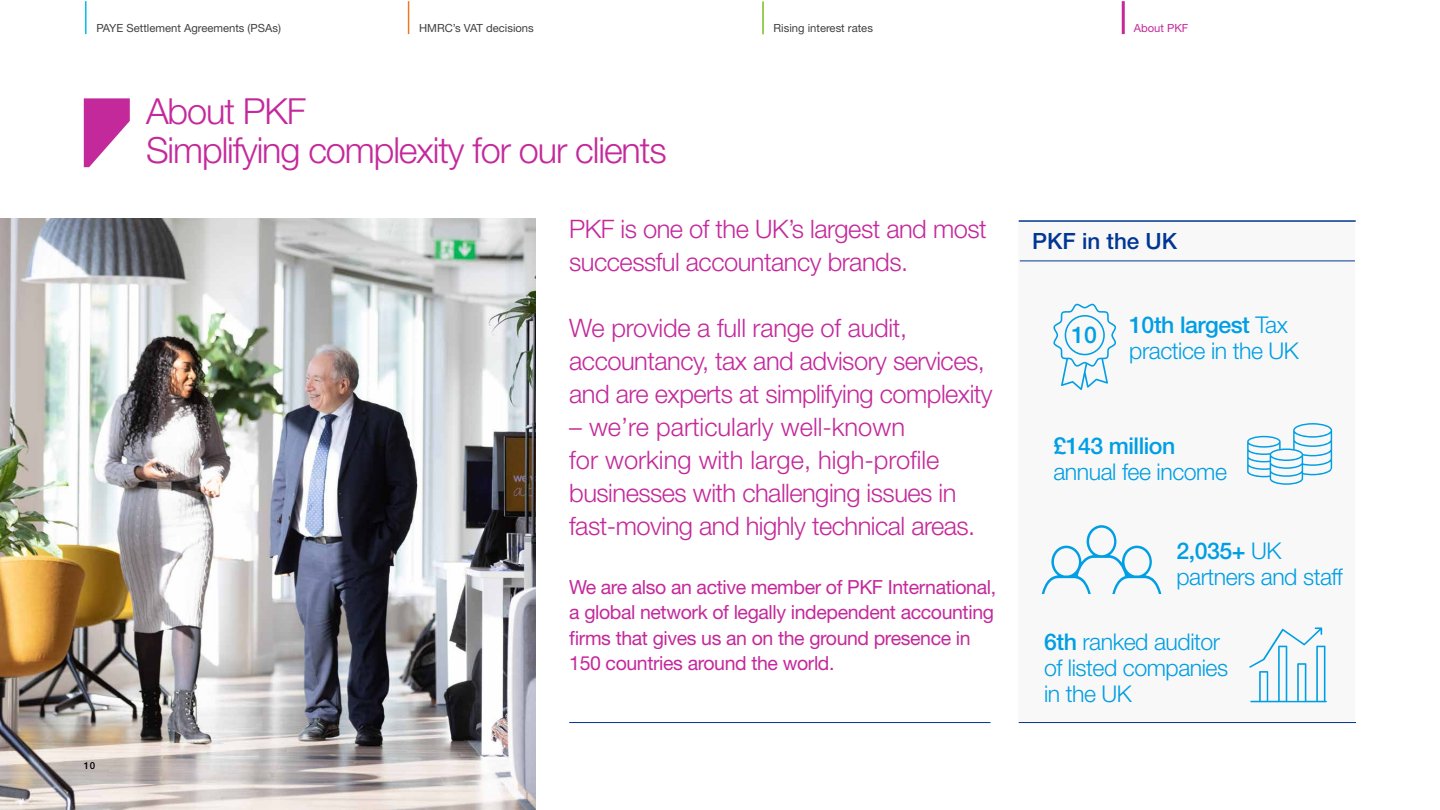
<style>
.page{position:relative;width:1440px;height:810px;background:#fff}
.page>*{position:absolute;margin:0;border:0;box-sizing:border-box;transform-origin:0 0}
.t1{font:300 36px/39px "Helvetica Neue LT Std";letter-spacing:-.03em;color:#c4299b}
.t2{font:300 25.5px/33px "Helvetica Neue LT Std";letter-spacing:-.02em;color:#c4299b}
.t3{font:300 23.1px/26.2px "Helvetica Neue LT Std";letter-spacing:-.02em;color:#009ee4}
.t4{font:500 23.1px "Helvetica Neue LT Std";letter-spacing:-.02em;color:#009ee4}
.t5{font:500 22.42px "Helvetica Neue LT Std";color:#003694}
.t6{font:19.5px/25.5px "Helvetica Neue LT Std";letter-spacing:-.02em;color:#c4299b}
.t7{font:11.25px "Helvetica Neue LT Std";color:#404040}
.t8{font:11.25px "Helvetica Neue LT Std";color:#c4299b}
.t9{font:500 9.75px "Helvetica Neue LT Std";color:#000}
.s1{font-weight:500}
</style>
<div class="page">
<hr style="left:569px;top:722px;width:422px;height:1px;background:#003694">
<div style="left:1019px;top:222px;width:336px;height:500px;background:#f8f8f8"></div>
<img style="left:0;top:219px;width:536px;height:591px">
<hr style="left:1019px;top:722px;width:337px;height:1px;background:#003694">
<hr style="left:1020px;top:261px;width:335px;height:1px;background:#003694">
<hr style="left:1019px;top:220px;width:337px;height:2px;background:#003694">
<svg style="left:1053px;top:303px;width:63px;height:87px"></svg>
<svg style="left:1247px;top:423px;width:85px;height:62px"></svg>
<svg style="left:1042px;top:525px;width:119px;height:69px"></svg>
<svg style="left:1249px;top:627px;width:78px;height:75px"></svg>
<svg style="left:84px;top:98px;width:46px;height:69px"></svg>
<hr style="left:762px;top:1px;width:2px;height:33px;background:#78bf21">
<hr style="left:1122px;top:1px;width:3px;height:33px;background:#c4299b">
<hr style="left:408px;top:1px;width:1px;height:33px;background:#ed7821">
<hr style="left:85px;top:1px;width:2px;height:33px;background:#00bce7">
<p class="t7" style="left:96px;top:23px;width:186px">PAYE Settlement Agreements (PSAs)</p>
<p class="t7" style="left:419px;top:23px;width:116px">HMRC’s VAT decisions</p>
<p class="t7" style="left:774px;top:24px;width:101px">Rising interest rates</p>
<p class="t8" style="left:1134px;top:24px;width:56px">About PKF</p>
<p class="t9" style="left:84px;top:762px;width:13px">10</p>
<h1 class="t1" style="left:146px;top:95px;width:522px">About PKF<br>Simplifying complexity for our clients</h1>
<p class="t2" style="left:569px;top:215px;width:419px">PKF is one of the UK’s largest and most successful accountancy brands.</p>
<p class="t2" style="left:569px;top:314px;width:425px">We provide a full range of audit, accountancy, tax and advisory services, and are experts at simplifying complexity</p>
<p class="t2" style="left:569px;top:413px;width:408px">– we’re particularly well-known<br>for working with large, high-profile businesses with challenging issues in fast-moving and highly technical areas.</p>
<p class="t6" style="left:569px;top:576px;width:428px">We are also an active member of PKF International, a global network of legally independent accounting firms that gives us an on the ground presence in 150 countries around the world.</p>
<p class="t5" style="left:1032px;top:233px;width:146px">PKF in the UK</p>
<p class="t4" style="left:1072px;top:326px;width:27px">10</p>
<p class="t3" style="left:1129px;top:314px;width:171px"><span class="s1">10th largest</span> Tax practice in the UK</p>
<p class="t4" style="left:1053px;top:437px;width:124px">£143 million</p>
<p class="t3" style="left:1053px;top:461px;width:175px">annual fee income</p>
<p class="t3" style="left:1176px;top:540px;width:168px"><span class="s1">2,035+</span> UK partners and staff</p>
<p class="t3" style="left:1044px;top:631px;width:186px"><span class="s1">6th</span> ranked auditor of listed companies in the UK</p>
</div>
